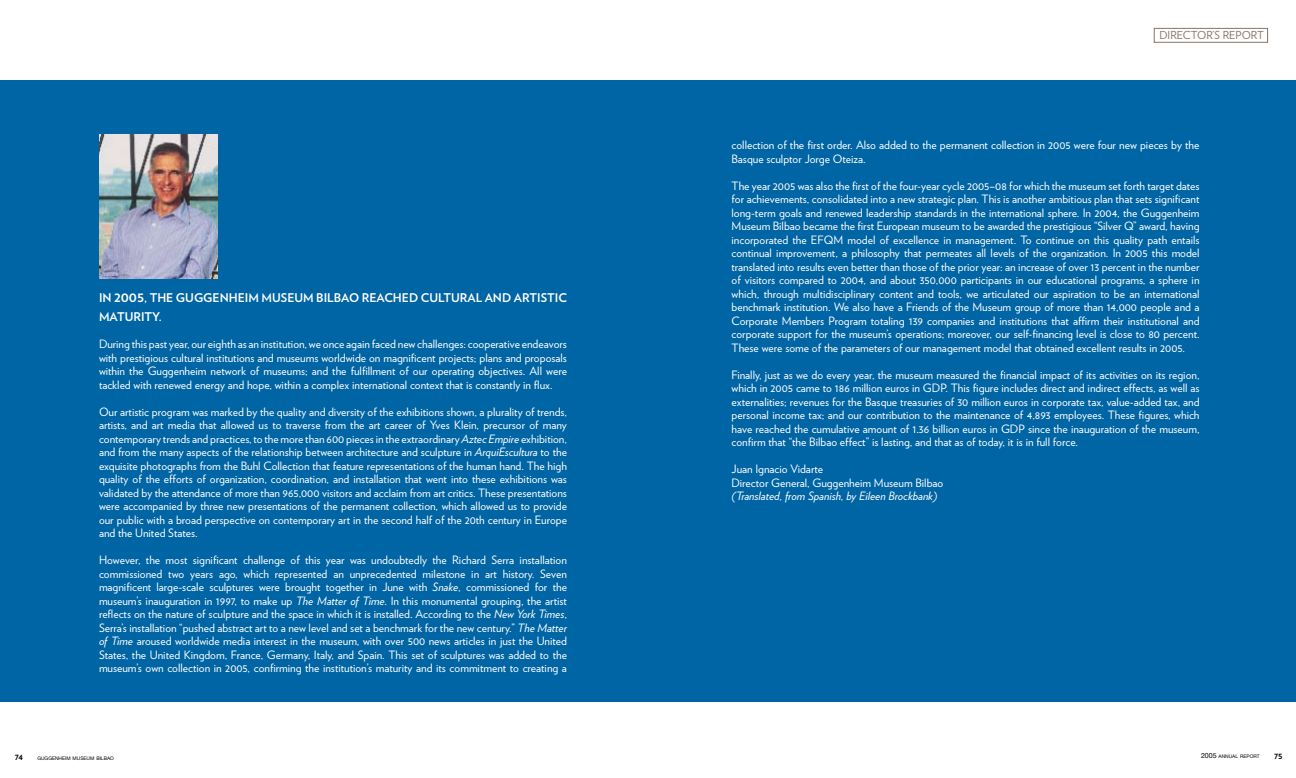
<style>
.page{position:relative;width:1296px;height:778px;background:#fff}
.page>*{position:absolute;margin:0;border:0;box-sizing:border-box;transform-origin:0 0}
.t1{font:12px/19px "Guggenheim HTF Bold";color:#fff}
.t2{font:11.5px/13.5px "Guggenheim HTF Book";color:#fff;text-align:justify}
.t3{font:italic 11.5px "Guggenheim HTF Book";color:#fff}
.t4{font:11px "Guggenheim HTF Book";color:#87746a}
.t5{font:9px "Guggenheim HTF Bold";color:#000}
.t6{font:4.9px "Helvetica Neue";color:#000}
.s1{font-size:14.5px}
.s2{font-style:italic}
.s3{font-size:7px}
</style>
<div class="page">
<div style="left:0;top:80px;width:1296px;height:621px;background:#0065a4"></div>
<img style="left:99px;top:134px;width:119px;height:144px">
<div style="left:1154px;top:28px;width:114px;height:15px;border:1px solid #87746a"></div>
<p class="t1" style="left:99px;top:288px;width:469px">IN <span class="s1">2005</span>, THE GUGGENHEIM MUSEUM BILBAO REACHED CULTURAL AND ARTISTIC<br>MATURITY.</p>
<p class="t2" style="left:99px;top:338px;width:470px">During this past year, our eighth as an institution, we once again faced new challenges: cooperative endeavors with prestigious cultural institutions and museums worldwide on magnificent projects; plans and proposals within the Guggenheim network of museums; and the fulfillment of our operating objectives. All were tackled with renewed energy and hope, within a complex international context that is constantly in flux.</p>
<p class="t2" style="left:99px;top:405px;width:470px">Our artistic program was marked by the quality and diversity of the exhibitions shown, a plurality of trends, artists, and art media that allowed us to traverse from the art career of Yves Klein, precursor of many contemporary trends and practices, to the more than 600 pieces in the extraordinary <span class="s2">Aztec Empire</span> exhibition, and from the many aspects of the relationship between architecture and sculpture in <span class="s2">ArquiEscultura</span> to the exquisite photographs from the Buhl Collection that feature representations of the human hand. The high quality of the efforts of organization, coordination, and installation that went into these exhibitions was validated by the attendance of more than 965,000 visitors and acclaim from art critics. These presentations were accompanied by three new presentations of the permanent collection, which allowed us to provide our public with a broad perspective on contemporary art in the second half of the 20th century in Europe and the United States.</p>
<p class="t2" style="left:99px;top:554px;width:470px">However, the most significant challenge of this year was undoubtedly the Richard Serra installation commissioned two years ago, which represented an unprecedented milestone in art history. Seven magnificent large-scale sculptures were brought together in June with <span class="s2">Snake</span>, commissioned for the museum’s inauguration in 1997, to make up <span class="s2">The Matter of Time</span>. In this monumental grouping, the artist reflects on the nature of sculpture and the space in which it is installed. According to the <span class="s2">New York Times</span>, Serra’s installation “pushed abstract art to a new level and set a benchmark for the new century.” <span class="s2">The Matter of Time</span> aroused worldwide media interest in the museum, with over 500 news articles in just the United States, the United Kingdom, France, Germany, Italy, and Spain. This set of sculptures was added to the museum’s own collection in 2005, confirming the institution’s maturity and its commitment to creating a</p>
<p class="t4" style="left:1159px;top:29px;width:8px">direct</p>
<p class="t4" style="left:1197px;top:29px;width:61px">or’s report</p>
<p class="t2" style="left:732px;top:139px;width:469px">collection of the first order. Also added to the permanent collection in 2005 were four new pieces by the<br>Basque sculptor Jorge Oteiza.</p>
<p class="t2" style="left:732px;top:179px;width:470px">The year 2005 was also the first of the four-year cycle 2005–08 for which the museum set forth target dates for achievements, consolidated into a new strategic plan. This is another ambitious plan that sets significant long-term goals and renewed leadership standards in the international sphere. In 2004, the Guggenheim Museum Bilbao became the first European museum to be awarded the prestigious “Silver Q” award, having incorporated the EFQM model of excellence in management. To continue on this quality path entails continual improvement, a philosophy that permeates all levels of the organization. In 2005 this model translated into results even better than those of the prior year: an increase of over 13 percent in the number of visitors compared to 2004, and about 350,000 participants in our educational programs, a sphere in which, through multidisciplinary content and tools, we articulated our aspiration to be an international benchmark institution. We also have a Friends of the Museum group of more than 14,000 people and a Corporate Members Program totaling 139 companies and institutions that affirm their institutional and corporate support for the museum’s operations; moreover, our self-financing level is close to 80 percent.<br>These were some of the parameters of our management model that obtained excellent results in 2005.</p>
<p class="t2" style="left:732px;top:368px;width:470px">Finally, just as we do every year, the museum measured the financial impact of its activities on its region, which in 2005 came to 186 million euros in GDP. This figure includes direct and indirect effects, as well as externalities; revenues for the Basque treasuries of 30 million euros in corporate tax, value-added tax, and personal income tax; and our contribution to the maintenance of 4,893 employees. These figures, which have reached the cumulative amount of 1.36 billion euros in GDP since the inauguration of the museum, confirm that “the Bilbao effect” is lasting, and that as of today, it is in full force.</p>
<p class="t2" style="left:732px;top:463px;width:213px">Juan Ignacio Vidarte<br>Director General, Guggenheim Museum Bilbao</p>
<p class="t3" style="left:732px;top:489px;width:207px">(Translated, from Spanish, by Eileen Brockbank)</p>
<p class="t5" style="left:15px;top:751px;width:5px">74</p>
<p class="t6" style="left:1201px;top:753px;width:60px"><span class="s3">2005</span> ANNUAL REPORT</p>
<p class="t5" style="left:1274px;top:750px;width:10px">75</p>
<p class="t6" style="left:37px;top:755px;width:78px">GUGGENHEIM MUSEUM BILBAO</p>
</div>
